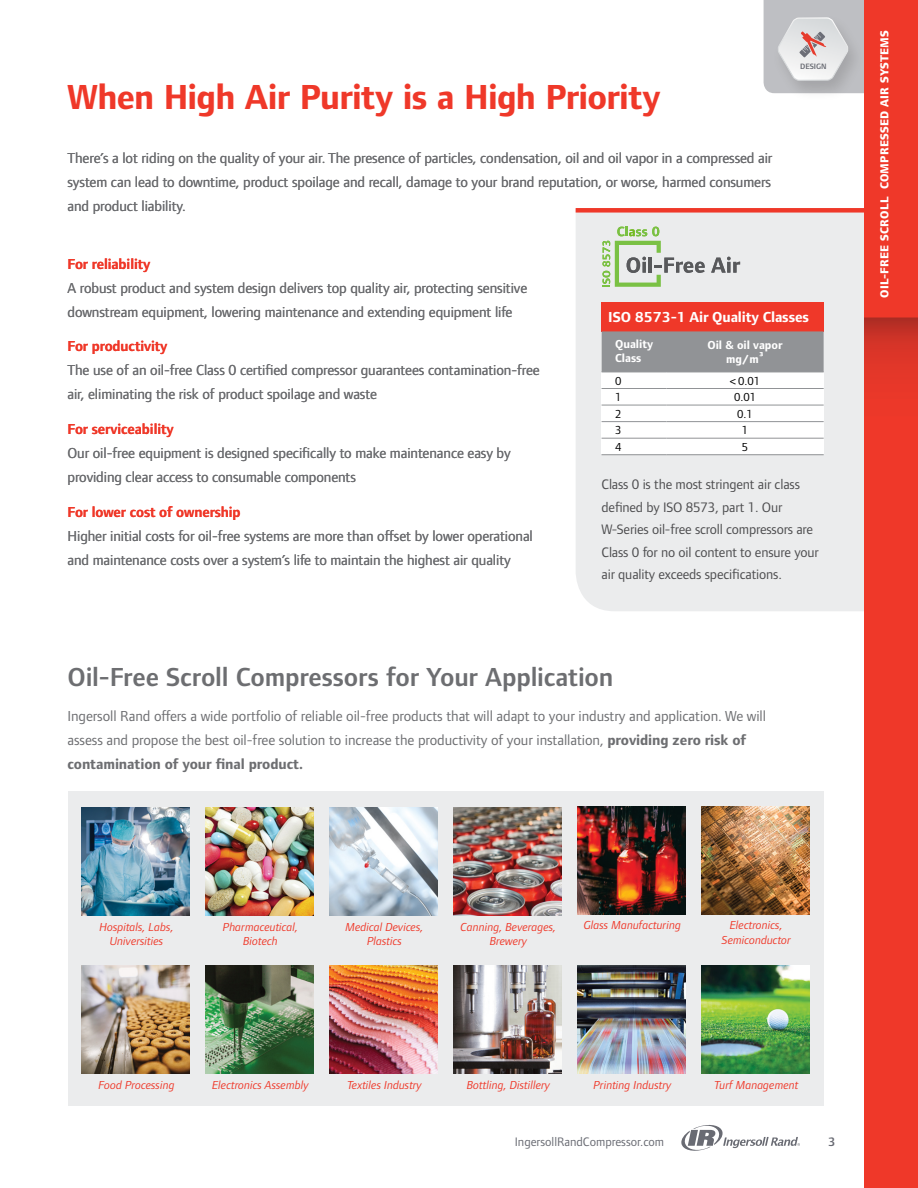
<style>
.page{position:relative;width:918px;height:1188px;background:#fff}
.page>*{position:absolute;margin:0;border:0;box-sizing:border-box;transform-origin:0 0}
.t1{font:700 36px "Foundry Form Sans";letter-spacing:-.02em;color:#ef3829}
.t2{font:600 27px "Foundry Form Sans";letter-spacing:-.005em;color:#6d6e71}
.t3{font:15px/24px "Foundry Form Sans";letter-spacing:-.005em;color:#6d6e71}
.t4{font:600 15px "Foundry Form Sans";letter-spacing:-.005em;color:#ef3829}
.t5{font:700 15px "Foundry Form Sans";letter-spacing:-.01em;color:#fff}
.t6{font:14.25px/22.5px "Foundry Form Sans";letter-spacing:-.01em;color:#4d4d4f}
.t7{font:12.75px "Foundry Form Sans";color:#696b73}
.t8{font:600 12.75px "Foundry Form Sans";color:#696b73}
.t9{font:italic 12px/14.4px "Foundry Form Sans";color:#ef3829;text-align:center}
.t10{font:800 12px "Foundry Form Sans";letter-spacing:.02em;color:#fff}
.t11{font:700 12px/14.4px "Foundry Form Sans";color:#fff}
.t12{font:12px "Foundry Form Sans";color:#000}
.t13{font:600 8.1px "Foundry Form Sans";color:#6a6c74}
.s1{font-weight:700}
</style>
<div class="page">
<svg style="left:681px;top:1125px;width:119px;height:26px"></svg>
<div style="left:576px;top:213px;width:288px;height:398px;background:#ebeced"></div>
<svg style="left:711px;top:257px;width:29px;height:16px"></svg>
<svg style="left:602px;top:226px;width:103px;height:61px;background:#cbd7c4"></svg>
<div style="left:602px;top:315px;width:222px;height:139px;background:#fff"></div>
<div style="left:602px;top:302px;width:222px;height:29px;background:#ef3829"></div>
<div style="left:602px;top:331px;width:222px;height:41px;background:#919396"></div>
<hr style="left:602px;top:372px;width:64px;height:1px;background:#919396">
<hr style="left:666px;top:372px;width:158px;height:1px;background:#919396">
<hr style="left:602px;top:388px;width:64px;height:1px;background:#919396">
<hr style="left:666px;top:388px;width:158px;height:1px;background:#919396">
<hr style="left:602px;top:405px;width:64px;height:1px;background:#919396">
<hr style="left:666px;top:405px;width:158px;height:1px;background:#919396">
<hr style="left:602px;top:421px;width:64px;height:1px;background:#919396">
<hr style="left:666px;top:421px;width:158px;height:1px;background:#919396">
<hr style="left:602px;top:438px;width:64px;height:1px;background:#919396">
<hr style="left:666px;top:438px;width:158px;height:1px;background:#919396">
<hr style="left:602px;top:454px;width:64px;height:1px;background:#919396">
<hr style="left:666px;top:454px;width:158px;height:1px;background:#919396">
<div style="left:576px;top:208px;width:291px;height:5px;background:#ef3829"></div>
<svg style="left:764px;top:0;width:100px;height:93px;background:#c9c7ca"></svg>
<div style="left:864px;top:0;width:54px;height:1188px;background:#ef3829"></div>
<div style="left:68px;top:791px;width:756px;height:315px;background:#ebeced"></div>
<img style="left:82px;top:808px;width:108px;height:108px">
<img style="left:82px;top:966px;width:108px;height:108px">
<img style="left:330px;top:808px;width:108px;height:108px">
<img style="left:206px;top:966px;width:108px;height:108px">
<img style="left:206px;top:808px;width:108px;height:108px">
<img style="left:578px;top:806px;width:108px;height:108px">
<img style="left:454px;top:808px;width:108px;height:108px">
<img style="left:454px;top:966px;width:108px;height:108px">
<img style="left:702px;top:806px;width:108px;height:108px">
<img style="left:578px;top:966px;width:108px;height:108px">
<img style="left:330px;top:966px;width:108px;height:108px">
<img style="left:702px;top:966px;width:108px;height:108px">
<h1 class="t1" style="left:68px;top:75px;width:594px">When High Air Purity is a High Priority</h1>
<p class="t3" style="left:68px;top:146px;width:706px;text-align:justify">There’s a lot riding on the quality of your air. The presence of particles, condensation, oil and oil vapor in a compressed air system can lead to downtime, product spoilage and recall, damage to your brand reputation, or worse, harmed consumers and product liability.</p>
<p class="t13" style="left:800px;top:61px;width:28px">DESIGN</p>
<p class="t4" style="left:68px;top:255px;width:84px">For reliability</p>
<p class="t3" style="left:68px;top:276px;width:461px">A robust product and system design delivers top quality air, protecting sensitive downstream equipment, lowering maintenance and extending equipment life</p>
<p class="t4" style="left:68px;top:338px;width:102px">For productivity</p>
<p class="t3" style="left:68px;top:358px;width:474px">The use of an oil-free Class 0 certified compressor guarantees contamination-free air, eliminating the risk of product spoilage and waste</p>
<p class="t4" style="left:68px;top:420px;width:108px">For serviceability</p>
<p class="t3" style="left:68px;top:441px;width:445px">Our oil-free equipment is designed specifically to make maintenance easy by providing clear access to consumable components</p>
<p class="t4" style="left:68px;top:503px;width:175px">For lower cost of ownership</p>
<p class="t3" style="left:68px;top:524px;width:467px">Higher initial costs for oil-free systems are more than offset by lower operational and maintenance costs over a system’s life to maintain the highest air quality</p>
<p class="t3" style="left:385px;top:524px;width:6px">f</p>
<p class="t5" style="left:608px;top:308px;width:202px">ISO 8573-1 Air Quality Classes</p>
<p class="t11" style="left:615px;top:337px;width:40px">Quality<br>Class</p>
<p class="t11" style="left:707px;top:339px;width:77px;line-height:13.5px;text-align:center">Oil &amp; oil vapor mg/m3</p>
<p class="t12" style="left:615px;top:374px;width:8px">0</p>
<p class="t12" style="left:730px;top:374px;width:32px">&lt; 0.01</p>
<p class="t12" style="left:615px;top:390px;width:8px">1</p>
<p class="t12" style="left:734px;top:390px;width:24px">0.01</p>
<p class="t12" style="left:615px;top:407px;width:8px">2</p>
<p class="t12" style="left:737px;top:407px;width:17px">0.1</p>
<p class="t12" style="left:615px;top:423px;width:8px">3</p>
<p class="t12" style="left:742px;top:423px;width:8px">1</p>
<p class="t12" style="left:615px;top:440px;width:8px">4</p>
<p class="t12" style="left:742px;top:440px;width:8px">5</p>
<p class="t6" style="left:602px;top:473px;width:219px">Class 0 is the most stringent air class defined by ISO 8573, part 1. Our W-Series oil-free scroll compressors are Class 0 for no oil content to ensure your air quality exceeds specifications.</p>
<h2 class="t2" style="left:68px;top:661px;width:547px">Oil-Free Scroll Compressors for Your Application</h2>
<p class="t3" style="left:68px;top:704px;width:700px">Ingersoll Rand offers a wide portfolio of reliable oil-free products that will adapt to your industry and application. We will assess and propose the best oil-free solution to increase the productivity of your installation, <span class="s1">providing zero risk of contamination of your final product.</span></p>
<p class="t10" style="left:878px;top:298px;width:269px;rotate:-90deg">OIL-FREE SCROLL COMPRESSED AIR SYSTEMS</p>
<p class="t9" style="left:99px;top:920px;width:76px">Hospitals, Labs,<br>Universities</p>
<p class="t9" style="left:223px;top:920px;width:77px">Pharmaceutical,<br>Biotech</p>
<p class="t9" style="left:461px;top:920px;width:97px">Canning, Beverages,</p>
<p class="t9" style="left:584px;top:918px;width:99px">Glass Manufacturing</p>
<p class="t9" style="left:345px;top:920px;width:80px">Medical Devices,<br>Plastics</p>
<p class="t9" style="left:490px;top:934px;width:39px">Brewery</p>
<p class="t9" style="left:722px;top:918px;width:70px">Electronics,<br>Semiconductor</p>
<p class="t9" style="left:98px;top:1078px;width:78px">Food Processing</p>
<p class="t9" style="left:212px;top:1078px;width:98px">Electronics Assembly</p>
<p class="t9" style="left:347px;top:1078px;width:76px">Textiles Industry</p>
<p class="t9" style="left:593px;top:1078px;width:79px">Printing Industry</p>
<p class="t9" style="left:714px;top:1078px;width:86px">Turf Management</p>
<p class="t9" style="left:467px;top:1078px;width:85px">Bottling, Distillery</p>
<p class="t7" style="left:515px;top:1134px;width:151px">IngersollRandCompressor.com</p>
<p class="t8" style="left:828px;top:1135px;width:9px">3</p>
</div>
